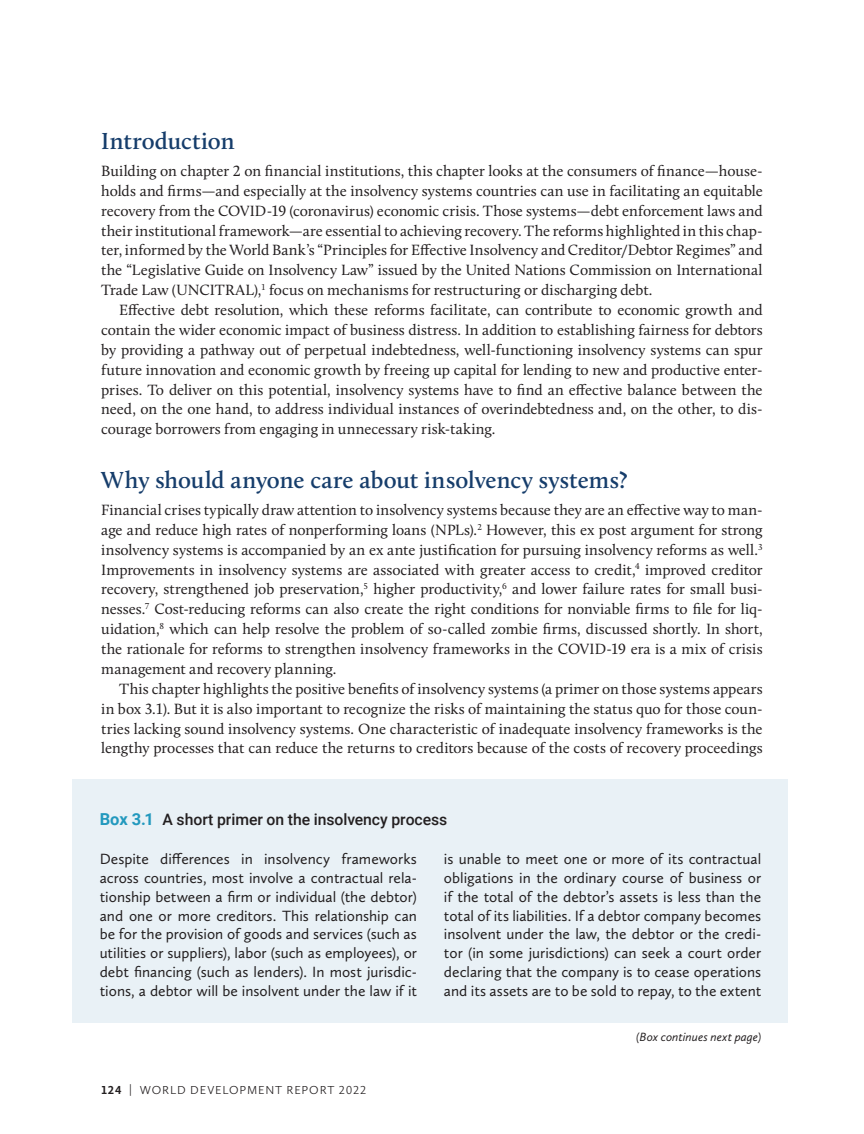
<style>
.page{position:relative;width:864px;height:1134px;background:#fff}
.page>*{position:absolute;margin:0;border:0;box-sizing:border-box;transform-origin:0 0}
.t1{font:600 24px "Calluna";color:#163d6b}
.t2{font:500 15.75px "Roboto";letter-spacing:-.005em;color:#231f20}
.t3{font:15.3px/20px "Calluna";letter-spacing:-.005em;color:#231f20;text-align:justify}
.t4{font:15.3px/18.8px "Calluna Sans";color:#231f20;text-align:justify}
.t5{font:italic 12.3px "Calluna Sans";color:#231f20}
.t6{font:300 12px "Calluna Sans";letter-spacing:.075em;color:#231f20}
.s1{font-weight:700;font-size:16.5px;color:#2399be}
.s2{font-weight:700}
</style>
<div class="page">
<div style="left:73px;top:779px;width:715px;height:243px;background:#e9f1f6"></div>
<h1 class="t1" style="left:101px;top:127px;width:135px">Introduction</h1>
<p class="t3" style="left:101px;top:161px;width:663px">Building on chapter 2 on financial institutions, this chapter looks at the consumers of finance—house&shy;holds and firms—and especially at the insolvency systems countries can use in facilitating an equitable recovery from the COVID-19 (coronavirus) economic crisis. Those systems—debt enforcement laws and their institutional framework—are essential to achieving recovery. The reforms highlighted in this chap&shy;ter, informed by the World Bank’s “Principles for Effective Insolvency and Creditor/Debtor Regimes” and the “Legislative Guide on Insolvency Law” issued by the United Nations Commission on International Trade Law (UNCITRAL),<sup>1</sup> focus on mechanisms for restructuring or discharging debt.</p>
<p class="t3" style="left:101px;top:300px;width:663px;text-align:left;text-indent:18px">Effective debt resolution, which these reforms facilitate, can contribute to economic growth and contain the wider economic impact of business distress. In addition to establishing fairness for debtors by providing a pathway out of perpetual indebtedness, well-functioning insolvency systems can spur future innovation and economic growth by freeing up capital for lending to new and productive enter&shy;prises. To deliver on this potential, insolvency systems have to find an effective balance between the need, on the one hand, to address individual instances of overindebtedness and, on the other, to dis&shy;courage borrowers from engaging in unnecessary risk-taking.</p>
<h1 class="t1" style="left:101px;top:466px;width:528px">Why should anyone care about insolvency systems?</h1>
<p class="t3" style="left:101px;top:500px;width:663px;text-align:left">Financial crises typically draw attention to insolvency systems because they are an effective way to man&shy;age and reduce high rates of nonperforming loans (NPLs).<sup>2</sup> However, this ex post argument for strong insolvency systems is accompanied by an ex ante justification for pursuing insolvency reforms as well.<sup>3<br></sup>Improvements in insolvency systems are associated with greater access to credit,<sup>4</sup> improved creditor recovery, strengthened job preservation,<sup>5</sup> higher productivity,<sup>6</sup> and lower failure rates for small busi&shy;nesses.<sup>7</sup> Cost-reducing reforms can also create the right conditions for nonviable firms to file for liq&shy;uidation,<sup>8</sup> which can help resolve the problem of so-called zombie firms, discussed shortly. In short, the rationale for reforms to strengthen insolvency frameworks in the COVID-19 era is a mix of crisis management and recovery planning.</p>
<p class="t3" style="left:101px;top:679px;width:663px;text-indent:18px">This chapter highlights the positive benefits of insolvency systems (a primer on those systems appears in box 3.1). But it is also important to recognize the risks of maintaining the status quo for those coun&shy;tries lacking sound insolvency systems. One characteristic of inadequate insolvency frameworks is the lengthy processes that can reduce the returns to creditors because of the costs of recovery proceedings</p>
<p class="t2" style="left:100px;top:809px;width:349px"><span class="s1">Box 3.1</span> A short primer on the insolvency process</p>
<p class="t4" style="left:100px;top:850px;width:319px">Despite differences in insolvency frameworks across countries, most involve a contractual rela&shy;tionship between a firm or individual (the debtor) and one or more creditors. This relationship can be for the provision of goods and services (such as utilities or suppliers), labor (such as employees), or debt financing (such as lenders). In most jurisdic&shy;tions, a debtor will be insolvent under the law if it</p>
<p class="t4" style="left:444px;top:850px;width:319px">is unable to meet one or more of its contractual obligations in the ordinary course of business or if the total of the debtor’s assets is less than the total of its liabilities. If a debtor company becomes insolvent under the law, the debtor or the credi&shy;tor (in some jurisdictions) can seek a court order declaring that the company is to cease operations and its assets are to be sold to repay, to the extent</p>
<p class="t5" style="left:636px;top:1029px;width:126px">(Box continues next page)</p>
<p class="t6" style="left:101px;top:1083px;width:266px"><span class="s2">124</span> | WORLD DEVELOPMENT REPORT 2022</p>
</div>
